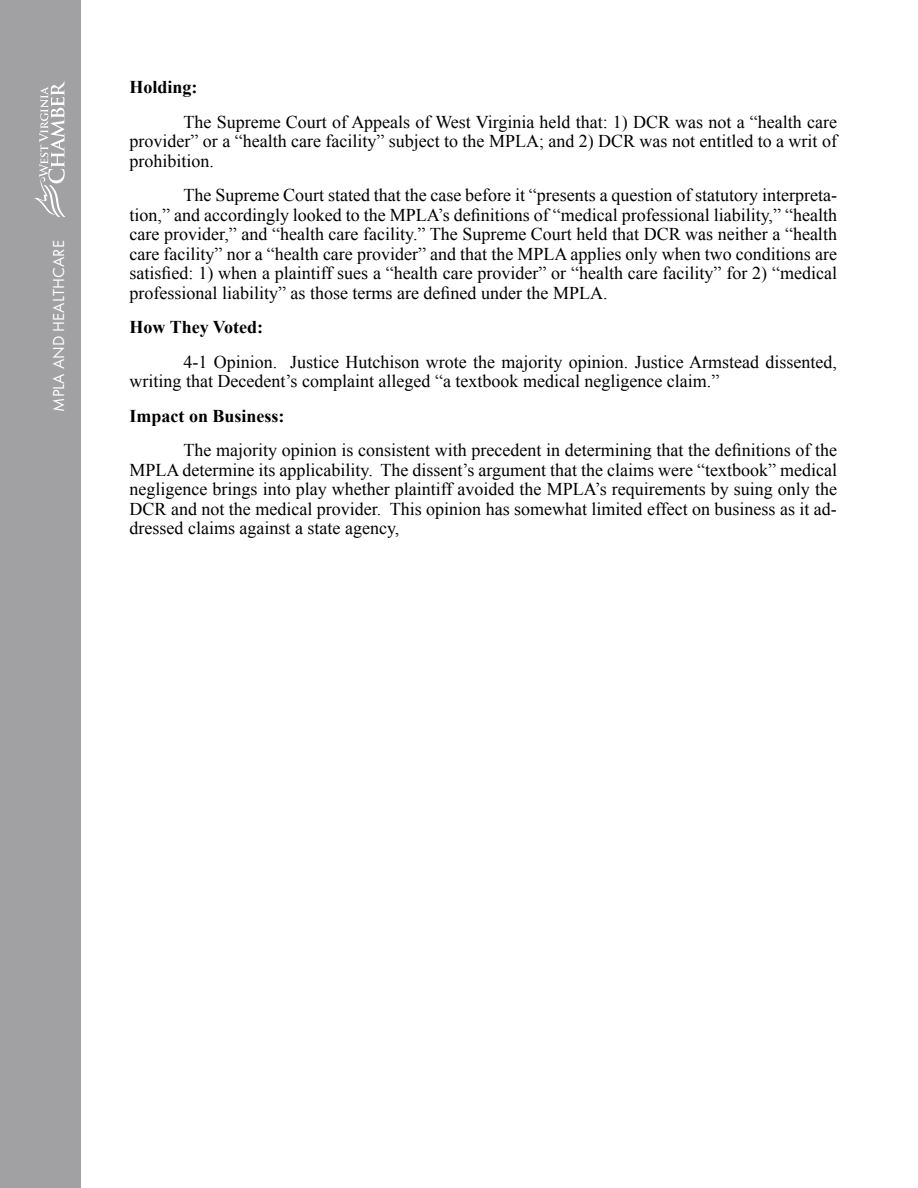
<style>
.page{position:relative;width:918px;height:1188px;background:#fff}
.page>*{position:absolute;margin:0;border:0;box-sizing:border-box;transform-origin:0 0}
.t1{font:18px/19.5px "Times New Roman";color:#000;text-align:justify}
.t2{font:700 18px "Times New Roman";color:#000}
.t3{font:16.5px "Futura PT";letter-spacing:.01em;color:#fff}
</style>
<div class="page">
<div style="left:0;top:0;width:81px;height:1188px;background:#a1a1a4"></div>
<svg style="left:34px;top:81px;width:31px;height:136px"></svg>
<p class="t3" style="left:49px;top:412px;width:173px;rotate:-90deg">MPLA AND HEALTHCARE</p>
<p class="t2" style="left:130px;top:75px;width:70px">Holding:</p>
<p class="t1" style="left:130px;top:112px;width:709px;text-indent:54px">The Supreme Court of Appeals of West Virginia held that: 1) DCR was not a “health care provider” or a “health care facility” subject to the MPLA; and 2) DCR was not entitled to a writ of prohibition.</p>
<p class="t1" style="left:130px;top:185px;width:709px;text-indent:54px">The Supreme Court stated that the case before it “presents a question of statutory interpreta&shy;tion,” and accordingly looked to the MPLA’s definitions of “medical professional liability,” “health care provider,” and “health care facility.” The Supreme Court held that DCR was neither a “health care facility” nor a “health care provider” and that the MPLA applies only when two conditions are satisfied: 1) when a plaintiff sues a “health care provider” or “health care facility” for 2) “medical professional liability” as those terms are defined under the MPLA.</p>
<p class="t2" style="left:130px;top:315px;width:135px">How They Voted:</p>
<p class="t1" style="left:130px;top:352px;width:709px;text-indent:54px">4-1 Opinion. Justice Hutchison wrote the majority opinion. Justice Armstead dissented, writing that Decedent’s complaint alleged “a textbook medical negligence claim.”</p>
<p class="t2" style="left:130px;top:403px;width:157px">Impact on Business:</p>
<p class="t1" style="left:130px;top:440px;width:709px;text-indent:54px">The majority opinion is consistent with precedent in determining that the definitions of the MPLA determine its applicability. The dissent’s argument that the claims were “textbook” medical negligence brings into play whether plaintiff avoided the MPLA’s requirements by suing only the DCR and not the medical provider. This opinion has somewhat limited effect on business as it ad&shy;dressed claims against a state agency,</p>
</div>
